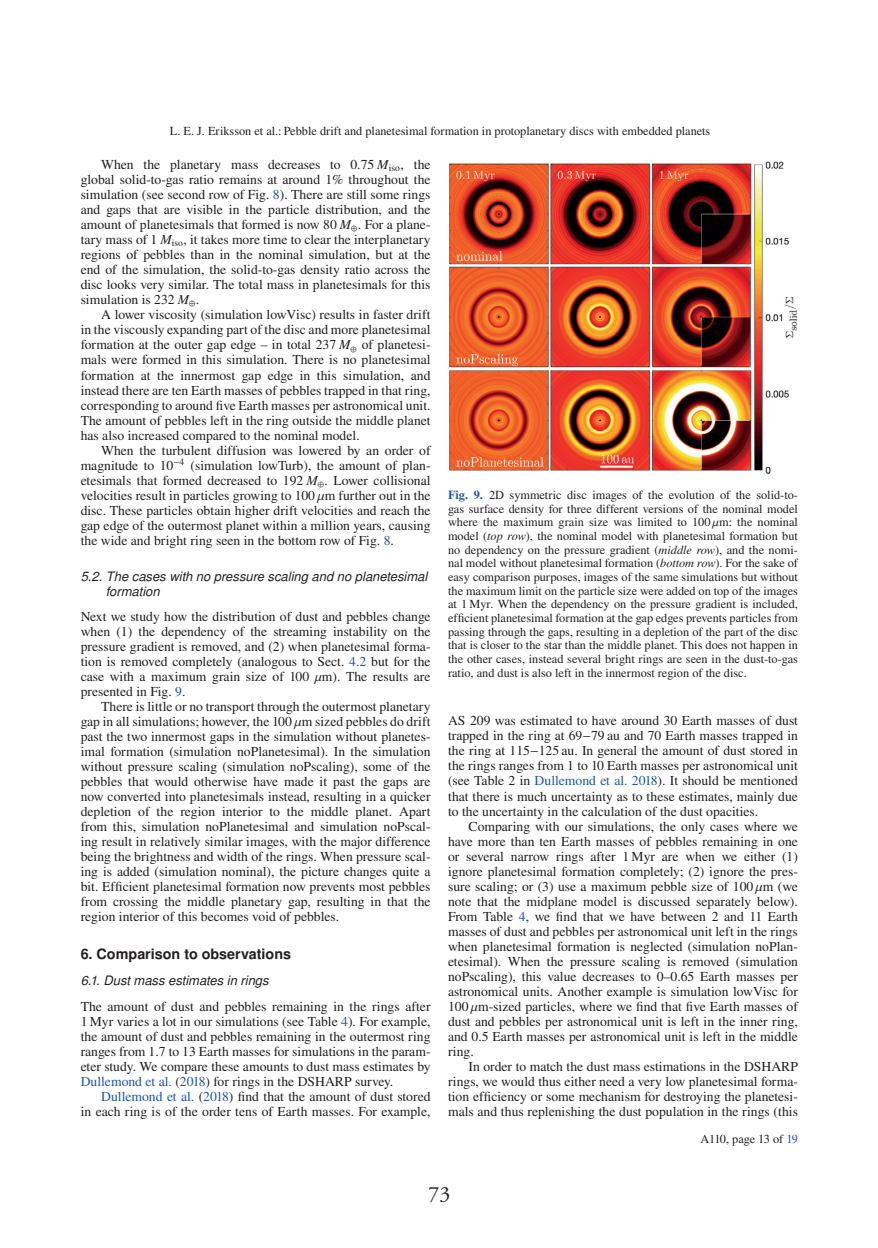
<style>
.page{position:relative;width:878px;height:1248px;background:#fff}
.page>*{position:absolute;margin:0;border:0;box-sizing:border-box;transform-origin:0 0}
.t1{font:700 14.4px "Nimbus San L";color:#231f20}
.t2{font:13.6px/15px "Nimbus Rom No 9 L";color:#231f20;text-align:justify}
.t3{font:italic 13px/15px "Nimbus San L";color:#231f20}
.t4{font:12.2px/13.6px "Nimbus Rom No 9 L";color:#231f20;text-align:justify}
.t5{font:12.2px "Nimbus Rom No 9 L";letter-spacing:-.025em;color:#231f20}
.s1{font-family:"rtxmi"}
.s2{font-style:italic}
.s3{color:#1e56a6}
.s4{font-weight:500;color:#1e56a6}
.s5{font-family:"txsy"}
</style>
<div class="page">
<img style="left:449px;top:161px;width:349px;height:313px">
<p class="t4" style="left:170px;top:126px;width:542px">L. E. J. Eriksson et al.: Pebble drift and planetesimal formation in protoplanetary discs with embedded planets</p>
<p class="t2" style="left:81px;top:158px;width:351px;text-indent:20px">When the planetary mass decreases to 0<span class="s1">.</span>75 <span class="s2">M</span><sub>iso</sub>, the global solid-to-gas ratio remains at around 1% throughout the simulation (see second row of Fig. <span class="s3">8</span>). There are still some rings and gaps that are visible in the particle distribution, and the amount of planetesimals that formed is now 80 <span class="s2">M</span><sub>⊕</sub>. For a plane&shy;tary mass of 1 <span class="s2">M</span><sub>iso</sub>, it takes more time to clear the interplanetary regions of pebbles than in the nominal simulation, but at the end of the simulation, the solid-to-gas density ratio across the disc looks very similar. The total mass in planetesimals for this simulation is 232 <span class="s2">M</span><sub>⊕</sub>.</p>
<p class="t2" style="left:81px;top:309px;width:351px;text-indent:20px">A lower viscosity (simulation lowVisc) results in faster drift in the viscously expanding part of the disc and more planetesimal formation at the outer gap edge – in total 237 <span class="s2">M</span><sub>⊕</sub> of planetesi&shy;mals were formed in this simulation. There is no planetesimal formation at the innermost gap edge in this simulation, and instead there are ten Earth masses of pebbles trapped in that ring, corresponding to around five Earth masses per astronomical unit.<br>The amount of pebbles left in the ring outside the middle planet has also increased compared to the nominal model.</p>
<p class="t2" style="left:81px;top:444px;width:351px;text-indent:20px">When the turbulent diffusion was lowered by an order of magnitude to 10<sup>−</sup><sup>4</sup> (simulation lowTurb), the amount of plan&shy;etesimals that formed decreased to 192 <span class="s2">M</span><sub>⊕</sub>. Lower collisional velocities result in particles growing to 100 <span class="s1">μ</span>m further out in the disc. These particles obtain higher drift velocities and reach the gap edge of the outermost planet within a million years, causing the wide and bright ring seen in the bottom row of Fig. <span class="s3">8</span>.</p>
<p class="t3" style="left:106px;top:570px;width:323px;text-indent:-25px">5.2. The cases with no pressure scaling and no planetesimal formation</p>
<p class="t2" style="left:81px;top:610px;width:351px">Next we study how the distribution of dust and pebbles change when (1) the dependency of the streaming instability on the pressure gradient is removed, and (2) when planetesimal forma&shy;tion is removed completely (analogous to Sect. <span class="s3">4.2</span> but for the case with a maximum grain size of 100 <span class="s1">μ</span>m). The results are presented in Fig. <span class="s3">9</span>.</p>
<p class="t2" style="left:81px;top:700px;width:351px;text-indent:20px">There is little or no transport through the outermost planetary gap in all simulations; however, the 100 <span class="s1">μ</span>m sized pebbles do drift past the two innermost gaps in the simulation without planetes&shy;imal formation (simulation noPlanetesimal). In the simulation without pressure scaling (simulation noPscaling), some of the pebbles that would otherwise have made it past the gaps are now converted into planetesimals instead, resulting in a quicker depletion of the region interior to the middle planet. Apart from this, simulation noPlanetesimal and simulation noPscal&shy;ing result in relatively similar images, with the major difference being the brightness and width of the rings. When pressure scal&shy;ing is added (simulation nominal), the picture changes quite a bit. Efficient planetesimal formation now prevents most pebbles from crossing the middle planetary gap, resulting in that the region interior of this becomes void of pebbles.</p>
<p class="t1" style="left:81px;top:948px;width:212px">6. Comparison to observations</p>
<p class="t3" style="left:81px;top:974px;width:189px">6.1. Dust mass estimates in rings</p>
<p class="t2" style="left:81px;top:1000px;width:351px">The amount of dust and pebbles remaining in the rings after 1 Myr varies a lot in our simulations (see Table <span class="s3">4</span>). For example, the amount of dust and pebbles remaining in the outermost ring ranges from 1<span class="s1">.</span>7 to 13 Earth masses for simulations in the param&shy;eter study. We compare these amounts to dust mass estimates by <span class="s3">Dullemond et al.</span> (<span class="s3">2018</span>) for rings in the DSHARP survey.</p>
<p class="t2" style="left:81px;top:1090px;width:351px;text-align:right"><span class="s3">Dullemond et al.</span> (<span class="s3">2018</span>) find that the amount of dust stored<br>in each ring is of the order tens of Earth masses. For example,</p>
<p class="t4" style="left:448px;top:489px;width:351px"><span class="s4">Fig. 9.</span> 2D symmetric disc images of the evolution of the solid-to&shy;gas surface density for three different versions of the nominal model where the maximum grain size was limited to 100 <span class="s1">μ</span>m: the nominal model (<span class="s2">top row</span>), the nominal model with planetesimal formation but no dependency on the pressure gradient (<span class="s2">middle row</span>), and the nomi&shy;nal model without planetesimal formation (<span class="s2">bottom row</span>). For the sake of easy comparison purposes, images of the same simulations but without the maximum limit on the particle size were added on top of the images at 1 Myr. When the dependency on the pressure gradient is included, efficient planetesimal formation at the gap edges prevents particles from passing through the gaps, resulting in a depletion of the part of the disc that is closer to the star than the middle planet. This does not happen in the other cases, instead several bright rings are seen in the dust-to-gas ratio, and dust is also left in the innermost region of the disc.</p>
<p class="t2" style="left:448px;top:715px;width:351px">AS 209 was estimated to have around 30 Earth masses of dust trapped in the ring at 69<span class="s5">−</span>79 au and 70 Earth masses trapped in the ring at 115<span class="s5">−</span>125 au. In general the amount of dust stored in the rings ranges from 1 to 10 Earth masses per astronomical unit (see Table 2 in <span class="s3">Dullemond et al. 2018</span>). It should be mentioned that there is much uncertainty as to these estimates, mainly due to the uncertainty in the calculation of the dust opacities.</p>
<p class="t2" style="left:448px;top:820px;width:351px;text-indent:20px">Comparing with our simulations, the only cases where we have more than ten Earth masses of pebbles remaining in one or several narrow rings after 1 Myr are when we either (1) ignore planetesimal formation completely; (2) ignore the pres&shy;sure scaling; or (3) use a maximum pebble size of 100 <span class="s1">μ</span>m (we note that the midplane model is discussed separately below).<br>From Table <span class="s3">4</span>, we find that we have between 2 and 11 Earth masses of dust and pebbles per astronomical unit left in the rings when planetesimal formation is neglected (simulation noPlan&shy;etesimal). When the pressure scaling is removed (simulation noPscaling), this value decreases to 0–0.65 Earth masses per astronomical units. Another example is simulation lowVisc for 100 <span class="s1">μ</span>m-sized particles, where we find that five Earth masses of dust and pebbles per astronomical unit is left in the inner ring, and 0.5 Earth masses per astronomical unit is left in the middle ring.</p>
<p class="t2" style="left:448px;top:1060px;width:351px;text-indent:20px">In order to match the dust mass estimations in the DSHARP rings, we would thus either need a very low planetesimal forma&shy;tion efficiency or some mechanism for destroying the planetesi&shy;mals and thus replenishing the dust population in the rings (this</p>
<p class="t5" style="left:700px;top:1135px;width:99px">A110, page 13 of <span class="s3">19</span></p>
</div>
